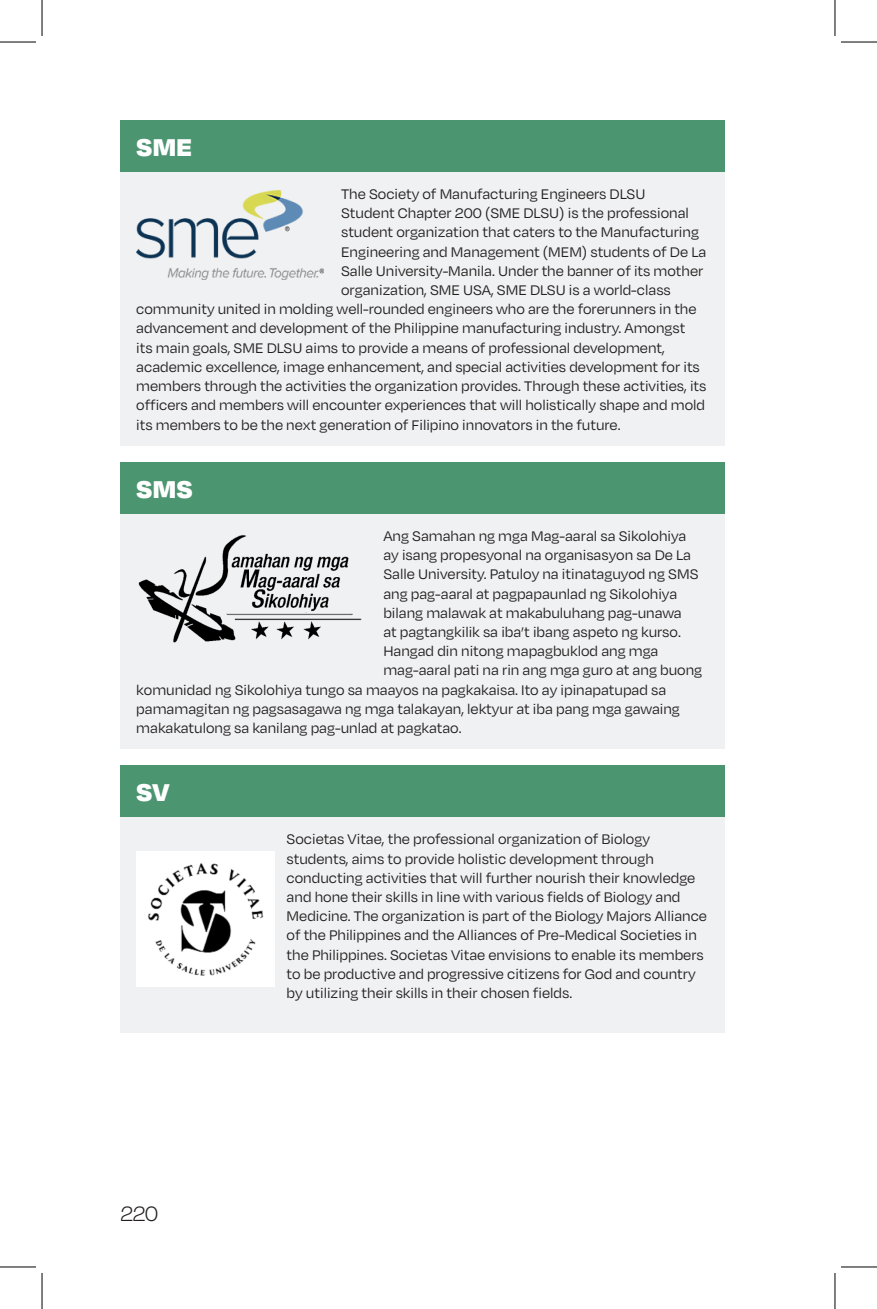
<style>
.page{position:relative;width:877px;height:1309px;background:#fff}
.page>*{position:absolute;margin:0;border:0;box-sizing:border-box;transform-origin:0 0}
.t1{font:900 28px "Degular";letter-spacing:.005em;color:#fff}
.t2{font:300 24px "Degular";color:#231f20}
.Level_3_Description_D{font:16px/19.2px "Degular";color:#231f20}
</style>
<div class="page">
<div style="left:120px;top:120px;width:604px;height:52px;background:#4c9571"></div>
<div style="left:120px;top:462px;width:604px;height:52px;background:#4c9571"></div>
<div style="left:120px;top:765px;width:604px;height:52px;background:#4c9571"></div>
<div style="left:120px;top:172px;width:604px;height:273px;background:#f0f1f2"></div>
<div style="left:120px;top:514px;width:604px;height:235px;background:#f0f1f2"></div>
<div style="left:120px;top:817px;width:604px;height:216px;background:#f0f1f2"></div>
<img style="left:136px;top:191px;width:188px;height:89px">
<img style="left:138px;top:535px;width:223px;height:108px">
<img style="left:136px;top:851px;width:138px;height:135px">
<hr style="left:0;top:42px;width:36px;height:1px;background:#000">
<hr style="left:840px;top:42px;width:36px;height:1px;background:#000">
<hr style="left:0;top:1266px;width:36px;height:1px;background:#000">
<hr style="left:840px;top:1266px;width:36px;height:1px;background:#000">
<hr style="left:42px;top:0;width:1px;height:36px;background:#000">
<hr style="left:42px;top:1272px;width:1px;height:36px;background:#000">
<hr style="left:834px;top:0;width:1px;height:36px;background:#000">
<hr style="left:834px;top:1272px;width:1px;height:36px;background:#000">
<p class="t1" style="left:136px;top:128px;width:57px">SME</p>
<p class="Level_3_Description_D" style="left:341px;top:184px;width:306px">The Society of Manufacturing Engineers DLSU</p>
<p class="Level_3_Description_D" style="left:341px;top:203px;width:349px">Student Chapter 200 (SME DLSU) is the professional</p>
<p class="Level_3_Description_D" style="left:341px;top:222px;width:359px">student organization that caters to the Manufacturing</p>
<p class="Level_3_Description_D" style="left:341px;top:241px;width:366px">Engineering and Management (MEM) students of De La</p>
<p class="Level_3_Description_D" style="left:341px;top:261px;width:363px">Salle University-Manila. Under the banner of its mother</p>
<p class="Level_3_Description_D" style="left:341px;top:280px;width:331px">organization, SME USA, SME DLSU is a world-class</p>
<p class="Level_3_Description_D" style="left:136px;top:299px;width:561px">community united in molding well-rounded engineers who are the forerunners in the</p>
<p class="Level_3_Description_D" style="left:136px;top:318px;width:550px">advancement and development of the Philippine manufacturing industry. Amongst</p>
<p class="Level_3_Description_D" style="left:136px;top:337px;width:530px">its main goals, SME DLSU aims to provide a means of professional development,</p>
<p class="Level_3_Description_D" style="left:136px;top:357px;width:565px">academic excellence, image enhancement, and special activities development for its</p>
<p class="Level_3_Description_D" style="left:136px;top:376px;width:571px">members through the activities the organization provides. Through these activities, its</p>
<p class="Level_3_Description_D" style="left:136px;top:395px;width:570px">officers and members will encounter experiences that will holistically shape and mold</p>
<p class="Level_3_Description_D" style="left:136px;top:414px;width:486px">its members to be the next generation of Filipino innovators in the future.</p>
<p class="t1" style="left:136px;top:470px;width:58px">SMS</p>
<p class="Level_3_Description_D" style="left:383px;top:526px;width:304px">Ang Samahan ng mga Mag-aaral sa Sikolohiya</p>
<p class="Level_3_Description_D" style="left:383px;top:545px;width:309px">ay isang propesyonal na organisasyon sa De La</p>
<p class="Level_3_Description_D" style="left:383px;top:564px;width:316px">Salle University. Patuloy na itinataguyod ng SMS</p>
<p class="Level_3_Description_D" style="left:383px;top:583px;width:295px">ang pag-aaral at pagpapaunlad ng Sikolohiya</p>
<p class="Level_3_Description_D" style="left:383px;top:602px;width:300px">bilang malawak at makabuluhang pag-unawa</p>
<p class="Level_3_Description_D" style="left:383px;top:622px;width:299px">at pagtangkilik sa iba’t ibang aspeto ng kurso.</p>
<p class="Level_3_Description_D" style="left:383px;top:641px;width:276px">Hangad din nitong mapagbuklod ang mga</p>
<p class="Level_3_Description_D" style="left:383px;top:660px;width:320px">mag-aaral pati na rin ang mga guro at ang buong</p>
<p class="Level_3_Description_D" style="left:136px;top:679px;width:531px">komunidad ng Sikolohiya tungo sa maayos na pagkakaisa. Ito ay ipinapatupad sa</p>
<p class="Level_3_Description_D" style="left:136px;top:698px;width:545px">pamamagitan ng pagsasagawa ng mga talakayan, lektyur at iba pang mga gawaing</p>
<p class="Level_3_Description_D" style="left:136px;top:718px;width:327px">makakatulong sa kanilang pag-unlad at pagkatao.</p>
<p class="t1" style="left:136px;top:774px;width:34px">SV</p>
<h2 class="t2" style="left:120px;top:1199px;width:39px">220</h2>
<p class="Level_3_Description_D" style="left:286px;top:829px;width:422px">Societas Vitae, the professional organization of Biology students, aims to provide holistic development through conducting activities that will further nourish their knowledge and hone their skills in line with various fields of Biology and Medicine. The organization is part of the Biology Majors Alliance of the Philippines and the Alliances of Pre-Medical Societies in the Philippines. Societas Vitae envisions to enable its members to be productive and progressive citizens for God and country by utilizing their skills in their chosen fields.</p>
</div>
